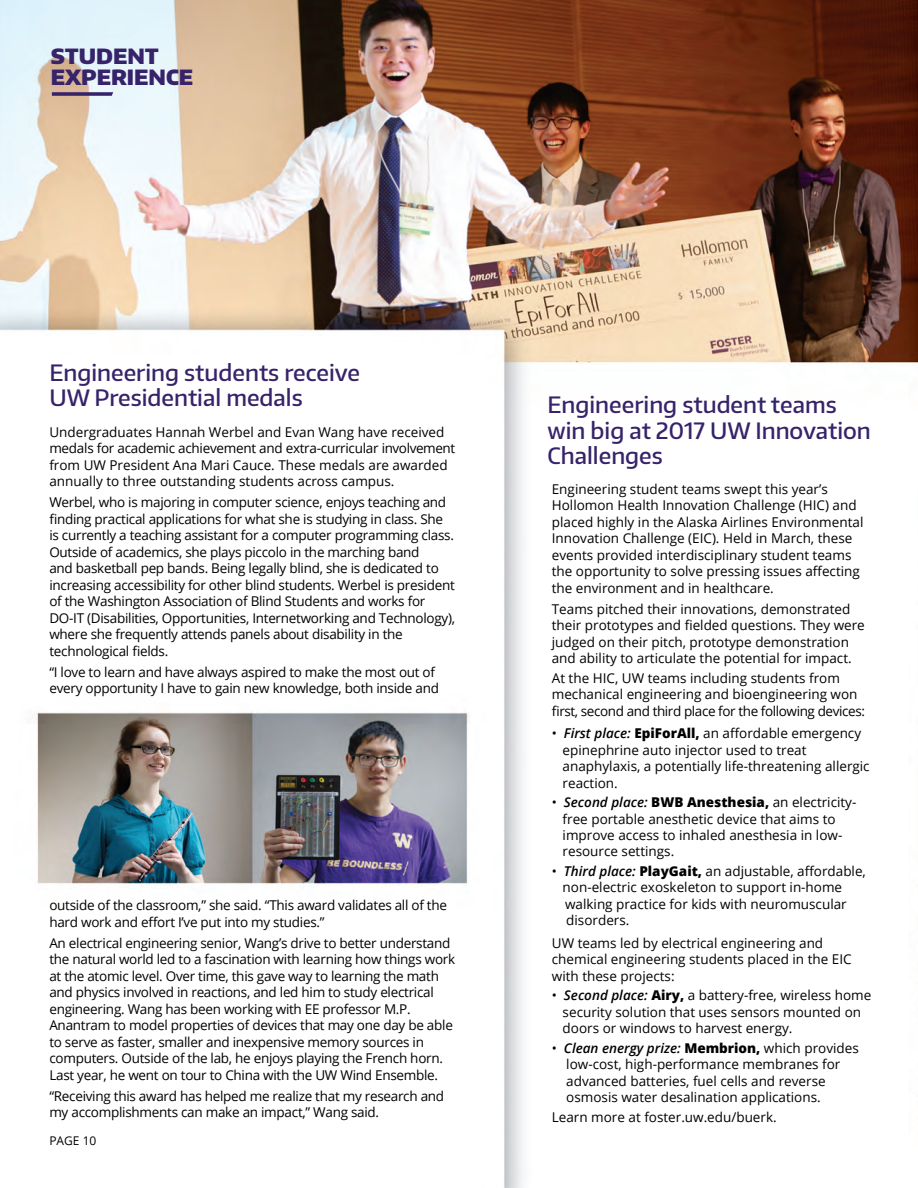
<style>
.page{position:relative;width:918px;height:1188px;background:#fff}
.page>*{position:absolute;margin:0;border:0;box-sizing:border-box;transform-origin:0 0}
.t1{font:500 22.5px/25.5px "Encode Sans Normal";color:#36236a}
.t2{font:900 21px/21px "Encode Sans Normal";color:#36236a}
.t3{font:13.5px/16.5px "Open Sans";color:#010101}
.t4{font:13.5px/16.5px "Open Sans";letter-spacing:-.02em;color:#010101}
.t5{font:italic 600 13.5px "Open Sans";color:#010101}
.t6{font:12px "Open Sans";color:#010101}
.s1{font-weight:600;font-style:italic}
.s2{font-weight:800}
.s3{font-weight:400;font-style:normal}
.s4{font-weight:800;font-style:normal}
</style>
<div class="page">
<img style="left:0;top:0;width:918px;height:1188px">
<svg style="left:52px;top:92px;width:61px;height:4px"></svg>
<h3 class="t2" style="left:51px;top:45px;width:144px">STUDENT<br>EXPERIENCE</h3>
<h3 class="t1" style="left:49px;top:359px;width:312px">Engineering students receive<br>UW Presidential medals</h3>
<p class="t3" style="left:49px;top:423px;width:397px">Undergraduates Hannah Werbel and Evan Wang have received</p>
<p class="t4" style="left:49px;top:440px;width:407px">medals for academic achievement and extra-curricular involvement</p>
<p class="t3" style="left:49px;top:456px;width:400px">from UW President Ana Mari Cauce. These medals are awarded annually to three outstanding students across campus.</p>
<p class="t4" style="left:49px;top:494px;width:398px">Werbel, who is majoring in computer science, enjoys teaching and</p>
<p class="t4" style="left:49px;top:510px;width:395px">finding practical applications for what she is studying in class. She</p>
<p class="t4" style="left:49px;top:527px;width:407px">is currently a teaching assistant for a computer programming class.<br>Outside of academics, she plays piccolo in the marching band<br>and basketball pep bands. Being legally blind, she is dedicated to increasing accessibility for other blind students. Werbel is president of the Washington Association of Blind Students and works for</p>
<p class="t4" style="left:49px;top:609px;width:407px">DO-IT (Disabilities, Opportunities, Internetworking and Technology),</p>
<p class="t4" style="left:49px;top:626px;width:355px">where she frequently attends panels about disability in the</p>
<p class="t4" style="left:49px;top:642px;width:120px">technological fields.</p>
<p class="t4" style="left:49px;top:663px;width:391px">“I love to learn and have always aspired to make the most out of every opportunity I have to gain new knowledge, both inside and</p>
<p class="t4" style="left:49px;top:897px;width:399px">outside of the classroom,” she said. “This award validates all of the</p>
<p class="t4" style="left:49px;top:913px;width:277px">hard work and effort I’ve put into my studies.”</p>
<p class="t4" style="left:49px;top:934px;width:407px">An electrical engineering senior, Wang’s drive to better understand the natural world led to a fascination with learning how things work at the atomic level. Over time, this gave way to learning the math and physics involved in reactions, and led him to study electrical engineering. Wang has been working with EE professor M.P.<br>Anantram to model properties of devices that may one day be able</p>
<p class="t4" style="left:49px;top:1033px;width:376px">to serve as faster, smaller and inexpensive memory sources in</p>
<p class="t4" style="left:49px;top:1050px;width:395px">computers. Outside of the lab, he enjoys playing the French horn.</p>
<p class="t4" style="left:49px;top:1064px;width:396px;line-height:21px">Last year, he went on tour to China with the UW Wind Ensemble. “Receiving this award has helped me realize that my research and</p>
<p class="t4" style="left:49px;top:1104px;width:331px">my accomplishments can make an impact,” Wang said.</p>
<p class="t6" style="left:49px;top:1132px;width:49px">PAGE 10</p>
<h3 class="t1" style="left:548px;top:391px;width:325px">Engineering student teams win big at 2017 UW Innovation<br>Challenges</h3>
<p class="t3" style="left:552px;top:480px;width:313px">Engineering student teams swept this year’s Hollomon Health Innovation Challenge (HIC) and placed highly in the Alaska Airlines Environmental Innovation Challenge (EIC). Held in March, these events provided interdisciplinary student teams</p>
<p class="t3" style="left:552px;top:563px;width:310px">the opportunity to solve pressing issues affecting</p>
<p class="t3" style="left:552px;top:579px;width:224px">the environment and in healthcare.</p>
<p class="t3" style="left:552px;top:600px;width:300px">Teams pitched their innovations, demonstrated</p>
<p class="t3" style="left:552px;top:617px;width:315px">their prototypes and fielded questions. They were</p>
<p class="t3" style="left:552px;top:633px;width:299px">judged on their pitch, prototype demonstration</p>
<p class="t3" style="left:552px;top:650px;width:301px">and ability to articulate the potential for impact.</p>
<p class="t3" style="left:552px;top:669px;width:290px">At the HIC, UW teams including students from</p>
<p class="t3" style="left:552px;top:686px;width:307px">mechanical engineering and bioengineering won</p>
<p class="t4" style="left:552px;top:702px;width:315px">first, second and third place for the following devices:</p>
<p class="t3" style="left:552px;top:725px;width:311px">• <span class="s1">First place:</span> <span class="s2">EpiForAll,</span> an affordable emergency</p>
<p class="t3" style="left:563px;top:741px;width:245px">epinephrine auto injector used to treat</p>
<p class="t3" style="left:563px;top:758px;width:309px">anaphylaxis, a potentially life-threatening allergic</p>
<p class="t3" style="left:563px;top:774px;width:57px">reaction.</p>
<p class="t3" style="left:552px;top:794px;width:306px">• <span class="s1">Second place:</span> <span class="s2">BWB Anesthesia,</span> an electricity-</p>
<p class="t3" style="left:563px;top:810px;width:274px">free portable anesthetic device that aims to</p>
<p class="t3" style="left:563px;top:827px;width:281px">improve access to inhaled anesthesia in low-</p>
<p class="t3" style="left:563px;top:843px;width:113px">resource settings.</p>
<p class="t3" style="left:563px;top:862px;width:305px;text-indent:-11px">• <span class="s1">Third place:</span> <span class="s2">PlayGait,</span> an adjustable, affordable, non-electric exoskeleton to support in-home</p>
<p class="t3" style="left:565px;top:895px;width:283px">walking practice for kids with neuromuscular</p>
<p class="t3" style="left:566px;top:912px;width:65px">disorders.</p>
<p class="t3" style="left:552px;top:934px;width:301px">UW teams led by electrical engineering and chemical engineering students placed in the EIC</p>
<p class="t3" style="left:552px;top:967px;width:124px">with these projects:</p>
<p class="t3" style="left:552px;top:987px;width:321px">• <span class="s1">Second place:</span> <span class="s2">Airy,</span> a battery-free, wireless home</p>
<p class="t3" style="left:563px;top:1003px;width:300px">security solution that uses sensors mounted on</p>
<p class="t3" style="left:563px;top:1020px;width:231px">doors or windows to harvest energy.</p>
<p class="t5" style="left:552px;top:1039px;width:308px"><span class="s3">•</span> Clean energy prize: <span class="s4">Membrion,</span> <span class="s3">which provides</span></p>
<p class="t3" style="left:566px;top:1056px;width:276px">low-cost, high-performance membranes for</p>
<p class="t3" style="left:566px;top:1072px;width:261px">advanced batteries, fuel cells and reverse</p>
<p class="t3" style="left:566px;top:1089px;width:256px">osmosis water desalination applications.</p>
<p class="t3" style="left:552px;top:1108px;width:226px">Learn more at foster.uw.edu/buerk.</p>
</div>
